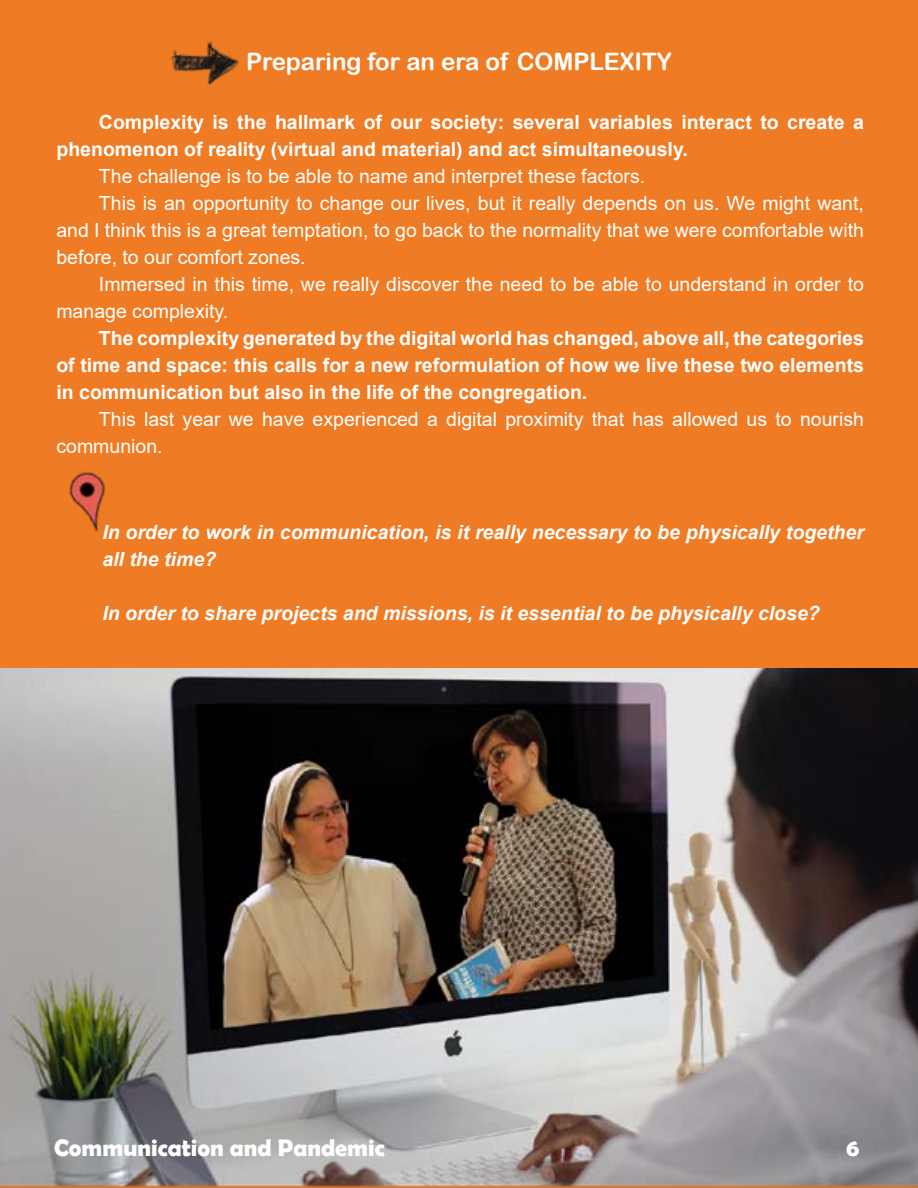
<style>
.page{position:relative;width:918px;height:1188px;background:#ef7c25}
.page>*{position:absolute;margin:0;border:0;box-sizing:border-box;transform-origin:0 0}
.t1{font:24px "Arial Rounded MT Bold";color:#fff}
.t2{font:700 24px "Berlin Sans FB Demi";color:#fff}
.t3{font:19.5px/27px "Arial";color:#fff}
.t4{font:700 19.5px/27px "Arial";color:#fff}
.t5{font:italic 700 19.5px/27px "Arial";color:#fff}
</style>
<div class="page">
<img style="left:170px;top:41px;width:69px;height:47px">
<img style="left:69px;top:471px;width:37px;height:61px">
<img style="left:0;top:669px;width:918px;height:519px">
<p class="t1" style="left:246px;top:47px;width:427px">Preparing for an era of COMPLEXITY</p>
<p class="t4" style="left:56px;top:109px;width:809px;text-indent:43px">Complexity is the hallmark of our society: several variables interact to create a phenomenon of reality (virtual and material) and act simultaneously.</p>
<p class="t3" style="left:99px;top:163px;width:548px">The challenge is to be able to name and interpret these factors.</p>
<p class="t3" style="left:99px;top:190px;width:767px">This is an opportunity to change our lives, but it really depends on us. We might want,</p>
<p class="t3" style="left:56px;top:217px;width:809px">and I think this is a great temptation, to go back to the normality that we were comfortable with</p>
<p class="t3" style="left:56px;top:244px;width:251px">before, to our comfort zones.</p>
<p class="t3" style="left:99px;top:271px;width:767px">Immersed in this time, we really discover the need to be able to understand in order to</p>
<p class="t3" style="left:56px;top:298px;width:173px">manage complexity.</p>
<p class="t4" style="left:56px;top:325px;width:809px;text-align:justify;text-indent:43px">The complexity generated by the digital world has changed, above all, the categories of time and space: this calls for a new reformulation of how we live these two elements in communication but also in the life of the congregation.</p>
<p class="t3" style="left:56px;top:406px;width:809px;text-indent:43px">This last year we have experienced a digital proximity that has allowed us to nourish communion.</p>
<p class="t5" style="left:102px;top:519px;width:763px">In order to work in communication, is it really necessary to be physically together all the time?</p>
<p class="t5" style="left:102px;top:600px;width:719px">In order to share projects and missions, is it essential to be physically close?</p>
<p class="t2" style="left:54px;top:1134px;width:332px">Communication and Pandemic</p>
<p class="t2" style="left:846px;top:1134px;width:15px">6</p>
</div>
